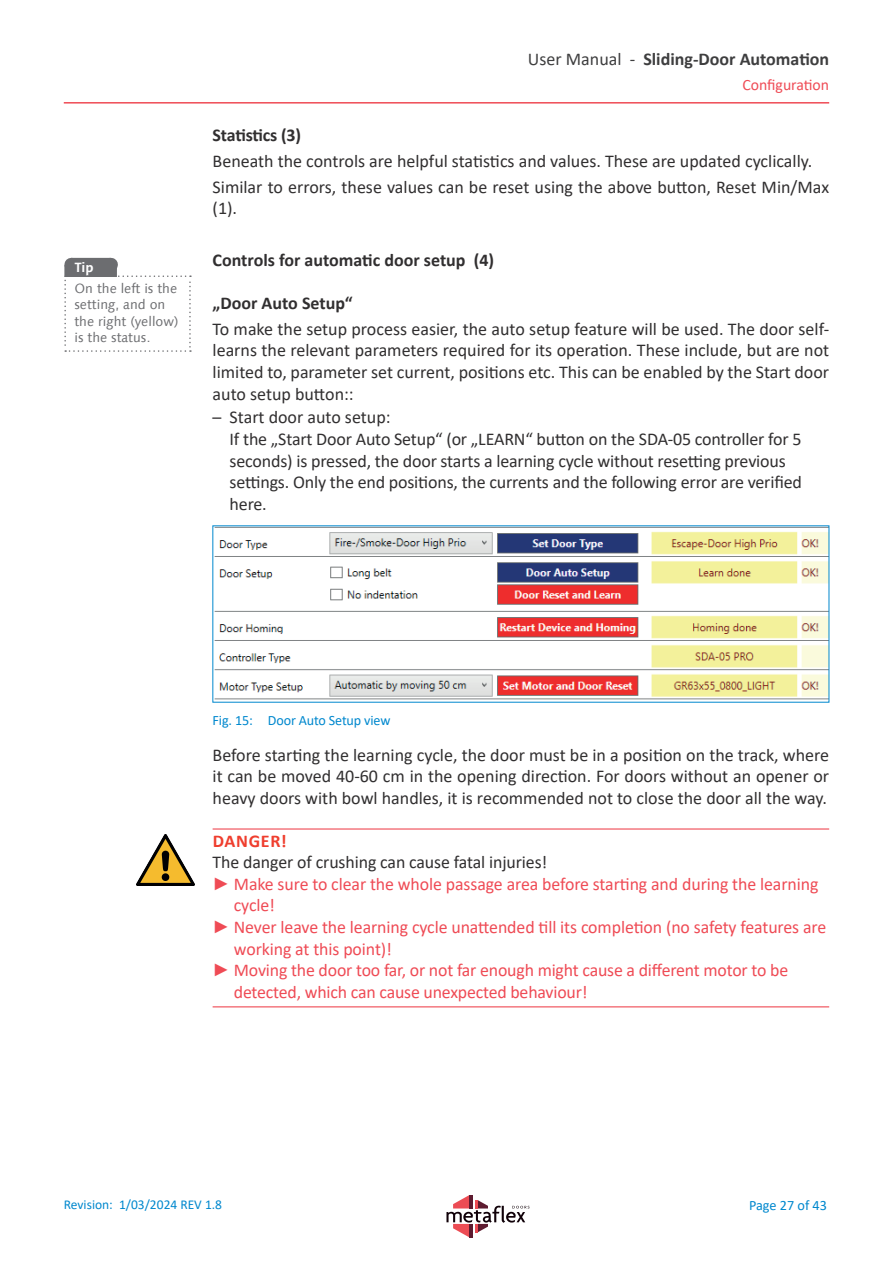
<style>
.page{position:relative;width:893px;height:1263px;background:#fff}
.page>*{position:absolute;margin:0;border:0;box-sizing:border-box;transform-origin:0 0}
.t1{font:18px/21.6px "Calibri";letter-spacing:-.005em;color:#312f30}
.t2{font:18px "Calibri";letter-spacing:-.01em;color:#ef4b55}
.t3{font:700 18px "Calibri";color:#312f30}
.t4{font:700 18px "Calibri";color:#3e3e3f}
.t5{font:700 18px "Calibri";letter-spacing:.04em;color:#ef3e2e}
.t6{font:15.75px "Calibri";color:#ef4b55}
.t7{font:14.25px "Calibri";letter-spacing:-.01em;color:#0088ce}
.t8{font:13.5px/16.2px "Linotype Syntax Com";color:#6c6d70}
.t9{font:13.5px "Calibri";color:#0088ce}
.t10{font:700 13.5px "Linotype Syntax Com";color:#fff}
.s1{font-weight:400}
.s2{font-family:"Arial";font-weight:700}
</style>
<div class="page">
<hr style="left:64px;top:102px;width:765px;height:2px;background:#ef4b55">
<svg style="left:446px;top:1195px;width:83px;height:42px"></svg>
<hr style="left:213px;top:828px;width:616px;height:1px;background:#ef4b55">
<hr style="left:213px;top:1006px;width:616px;height:1px;background:#ef4b55">
<img style="left:215px;top:531px;width:612px;height:169px">
<svg style="left:64px;top:258px;width:127px;height:94px"></svg>
<img style="left:137px;top:835px;width:58px;height:51px">
<p class="t10" style="left:74px;top:258px;width:21px">Tip</p>
<p class="t8" style="left:74px;top:280px;width:106px">On the left is the setting, and on the right (yellow) is the status.</p>
<p class="t4" style="left:528px;top:46px;width:303px"><span class="s1">User Manual -</span> Sliding-Door Automation</p>
<p class="t6" style="left:742px;top:74px;width:88px">Configuration</p>
<p class="t3" style="left:213px;top:122px;width:90px">Statistics (3)</p>
<p class="t1" style="left:213px;top:148px;width:618px;line-height:25.8px">Beneath the controls are helpful statistics and values. These are updated cyclically.<br>Similar to errors, these values can be reset using the above button, Reset Min/Max</p>
<p class="t1" style="left:213px;top:197px;width:26px">(1).</p>
<p class="t3" style="left:213px;top:247px;width:283px">Controls for automatic door setup (4)</p>
<p class="t3" style="left:213px;top:290px;width:141px">„Door Auto Setup“</p>
<p class="t1" style="left:213px;top:318px;width:618px;text-align:justify">To make the setup process easier, the auto setup feature will be used. The door self&shy;learns the relevant parameters required for its operation. These include, but are not limited to, parameter set current, positions etc. This can be enabled by the Start door auto setup button::</p>
<p class="t1" style="left:230px;top:406px;width:574px;text-indent:-17px">– Start door auto setup:<br>If the „Start Door Auto Setup“ (or „LEARN“ button on the SDA-05 controller for 5 seconds) is pressed, the door starts a learning cycle without resetting previous settings. Only the end positions, the currents and the following error are verified here.</p>
<p class="t7" style="left:213px;top:710px;width:179px">Fig. 15: Door Auto Setup view</p>
<p class="t1" style="left:213px;top:743px;width:618px;text-align:justify">Before starting the learning cycle, the door must be in a position on the track, where it can be moved 40-60 cm in the opening direction. For doors without an opener or heavy doors with bowl handles, it is recommended not to close the door all the way.</p>
<p class="t5" style="left:213px;top:828px;width:75px">DANGER!</p>
<p class="t1" style="left:213px;top:851px;width:336px">The danger of crushing can cause fatal injuries!</p>
<p class="t2" style="left:213px;top:871px;width:607px"><span class="s2">►</span> Make sure to clear the whole passage area before starting and during the learning</p>
<p class="t2" style="left:234px;top:893px;width:43px">cycle!</p>
<p class="t2" style="left:213px;top:914px;width:615px"><span class="s2">►</span> Never leave the learning cycle unattended till its completion (no safety features are</p>
<p class="t2" style="left:234px;top:936px;width:160px">working at this point)!</p>
<p class="t2" style="left:213px;top:958px;width:577px"><span class="s2">►</span> Moving the door too far, or not far enough might cause a different motor to be</p>
<p class="t2" style="left:234px;top:979px;width:355px">detected, which can cause unexpected behaviour!</p>
<p class="t9" style="left:64px;top:1195px;width:160px">Revision: 1/03/2024 REV 1.8</p>
<p class="t7" style="left:749px;top:1195px;width:79px">Page 27 of 43</p>
</div>
